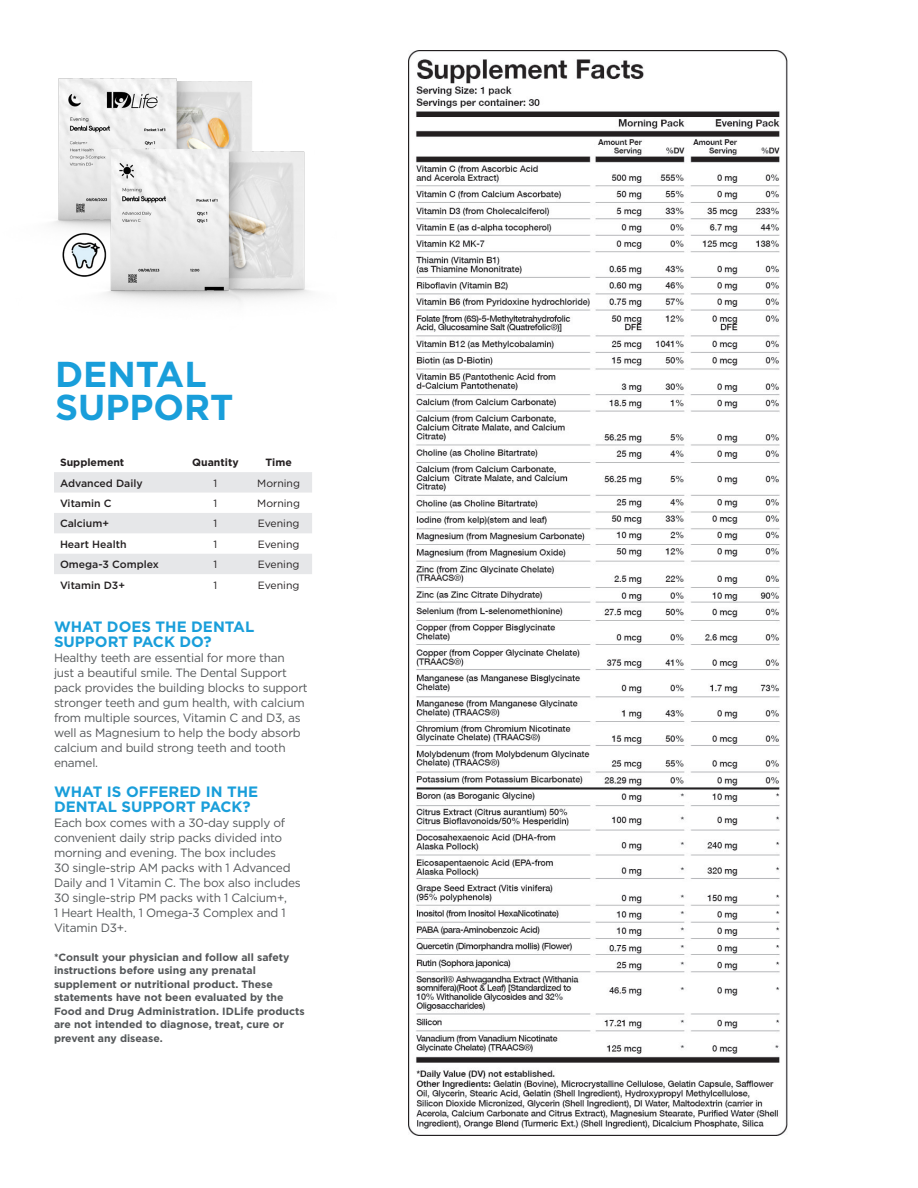
<style>
.page{position:relative;width:918px;height:1188px;background:#fff}
.page>*{position:absolute;margin:0;border:0;box-sizing:border-box;transform-origin:0 0}
.t1{font:700 36px/33px "Gotham";color:#199eda}
.t2{font:700 15px/15px "Gotham";color:#199eda}
.t3{font:12px/15px "Gotham";letter-spacing:-.02em;color:#545759}
.t4{font:700 10.5px/13.5px "Gotham";color:#545759}
.t5{font:500 10.5px "Gotham";color:#231f20}
.t6{font:10.5px "Gotham";color:#231f20}
.t7{font:700 10.5px "Gotham";color:#231f20}
</style>
<div class="page">
<img style="left:408px;top:50px;width:379px;height:1085px">
<svg style="left:54px;top:472px;width:258px;height:102px"></svg>
<img style="left:53px;top:78px;width:257px;height:224px">
<p class="t1" style="left:55px;top:358px;width:180px">DENTAL<br>SUPPORT</p>
<p class="t7" style="left:60px;top:455px;width:66px">Supplement</p>
<p class="t7" style="left:192px;top:455px;width:48px">Quantity</p>
<p class="t7" style="left:265px;top:455px;width:28px">Time</p>
<p class="t5" style="left:60px;top:476px;width:84px">Advanced Daily</p>
<p class="t6" style="left:214px;top:476px;width:5px">1</p>
<p class="t6" style="left:257px;top:476px;width:44px">Morning</p>
<p class="t5" style="left:60px;top:496px;width:53px">Vitamin C</p>
<p class="t6" style="left:214px;top:497px;width:5px">1</p>
<p class="t6" style="left:257px;top:497px;width:44px">Morning</p>
<p class="t5" style="left:60px;top:517px;width:51px">Calcium+</p>
<p class="t6" style="left:214px;top:517px;width:5px">1</p>
<p class="t6" style="left:258px;top:517px;width:43px">Evening</p>
<p class="t5" style="left:60px;top:537px;width:68px">Heart Health</p>
<p class="t6" style="left:214px;top:537px;width:5px">1</p>
<p class="t6" style="left:258px;top:537px;width:43px">Evening</p>
<p class="t5" style="left:60px;top:558px;width:100px">Omega-3 Complex</p>
<p class="t6" style="left:214px;top:558px;width:5px">1</p>
<p class="t6" style="left:258px;top:558px;width:43px">Evening</p>
<p class="t5" style="left:60px;top:578px;width:67px">Vitamin D3+</p>
<p class="t6" style="left:214px;top:578px;width:5px">1</p>
<p class="t6" style="left:258px;top:578px;width:43px">Evening</p>
<p class="t2" style="left:54px;top:619px;width:202px">WHAT DOES THE DENTAL<br>SUPPORT PACK DO?</p>
<p class="t3" style="left:54px;top:650px;width:255px">Healthy teeth are essential for more than just a beautiful smile. The Dental Support pack provides the building blocks to support stronger teeth and gum health, with calcium from multiple sources, Vitamin C and D3, as well as Magnesium to help the body absorb calcium and build strong teeth and tooth enamel.</p>
<p class="t2" style="left:54px;top:784px;width:206px">WHAT IS OFFERED IN THE<br>DENTAL SUPPORT PACK?</p>
<p class="t3" style="left:54px;top:815px;width:248px">Each box comes with a 30-day supply of convenient daily strip packs divided into morning and evening. The box includes<br>30 single-strip AM packs with 1 Advanced Daily and 1 Vitamin C. The box also includes 30 single-strip PM packs with 1 Calcium+,<br>1 Heart Health, 1 Omega-3 Complex and 1<br>Vitamin D3+.</p>
<p class="t4" style="left:54px;top:950px;width:252px">*Consult your physician and follow all safety instructions before using any prenatal supplement or nutritional product. These statements have not been evaluated by the Food and Drug Administration. IDLife products are not intended to diagnose, treat, cure or prevent any disease.</p>
</div>
